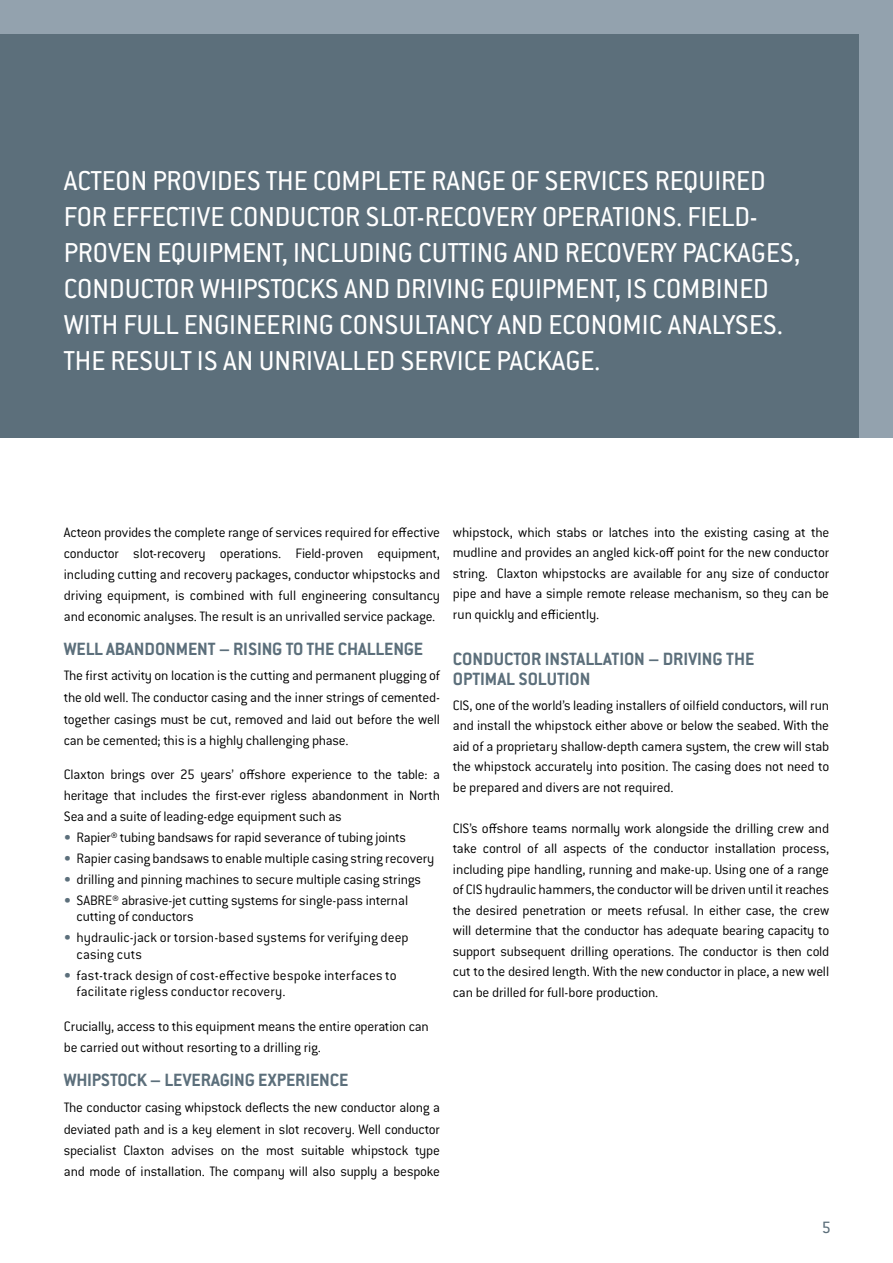
<style>
.page{position:relative;width:893px;height:1263px;background:#fff}
.page>*{position:absolute;margin:0;border:0;box-sizing:border-box;transform-origin:0 0}
.t1{font:30px/36px "Conduit ITC Std";color:#fff}
.t2{font:700 19.5px/20.4px "Conduit ITC Std";letter-spacing:-.005em;color:#5c6f7b}
.t3{font:18px "Conduit ITC Std";color:#5c6f7b}
.t4{font:300 15px/20.5px "Conduit ITC Std";letter-spacing:-.015em;color:#000;text-align:justify}
.t5{font:300 15px/16.5px "Conduit ITC Std";letter-spacing:.005em;color:#000}
.s1{font-weight:700;color:#5c6f7b}
</style>
<div class="page">
<div style="left:0;top:0;width:893px;height:438px;background:#93a2ae"></div>
<div style="left:0;top:34px;width:859px;height:404px;background:#5c6f7b"></div>
<p class="t1" style="left:64px;top:162px;width:738px">ACTEON PROVIDES THE COMPLETE RANGE OF SERVICES REQUIRED FOR EFFECTIVE CONDUCTOR SLOT-RECOVERY OPERATIONS. FIELD-PROVEN EQUIPMENT, INCLUDING CUTTING AND RECOVERY PACKAGES, CONDUCTOR WHIPSTOCKS AND DRIVING EQUIPMENT, IS COMBINED WITH FULL ENGINEERING CONSULTANCY AND ECONOMIC ANALYSES.<br>THE RESULT IS AN UNRIVALLED SERVICE PACKAGE.</p>
<p class="t4" style="left:64px;top:521px;width:378px;line-height:21px">Acteon provides the complete range of services required for effective conductor slot-recovery operations. Field-proven equipment, including cutting and recovery packages, conductor whipstocks and driving equipment, is combined with full engineering consultancy and economic analyses. The result is an unrivalled service package.</p>
<h2 class="t2" style="left:64px;top:638px;width:361px">WELL ABANDONMENT – RISING TO THE CHALLENGE</h2>
<p class="t4" style="left:64px;top:664px;width:378px;line-height:21.6px">The first activity on location is the cutting and permanent plugging of the old well. The conductor casing and the inner strings of cemented&shy;together casings must be cut, removed and laid out before the well can be cemented; this is a highly challenging phase.</p>
<p class="t4" style="left:64px;top:763px;width:378px;line-height:21px">Claxton brings over 25 years’ offshore experience to the table: a heritage that includes the first-ever rigless abandonment in North Sea and a suite of leading-edge equipment such as</p>
<p class="t4" style="left:64px;top:826px;width:344px"><span class="s1">•</span> Rapier® tubing bandsaws for rapid severance of tubing joints</p>
<p class="t4" style="left:64px;top:847px;width:372px"><span class="s1">•</span> Rapier casing bandsaws to enable multiple casing string recovery</p>
<p class="t4" style="left:64px;top:868px;width:359px"><span class="s1">•</span> drilling and pinning machines to secure multiple casing strings</p>
<p class="t4" style="left:77px;top:891px;width:333px;line-height:16.5px;text-indent:-13px"><span class="s1">•</span> SABRE® abrasive-jet cutting systems for single-pass internal cutting of conductors</p>
<p class="t5" style="left:77px;top:929px;width:334px;text-indent:-13px"><span class="s1">•</span> hydraulic-jack or torsion-based systems for verifying deep casing cuts</p>
<p class="t4" style="left:77px;top:966px;width:322px;line-height:16.5px;text-indent:-13px"><span class="s1">•</span> fast-track design of cost-effective bespoke interfaces to facilitate rigless conductor recovery.</p>
<p class="t4" style="left:64px;top:1015px;width:367px;line-height:21.5px">Crucially, access to this equipment means the entire operation can be carried out without resorting to a drilling rig.</p>
<h2 class="t2" style="left:64px;top:1069px;width:286px">WHIPSTOCK – LEVERAGING EXPERIENCE</h2>
<p class="t4" style="left:64px;top:1096px;width:378px;line-height:21.5px">The conductor casing whipstock deflects the new conductor along a deviated path and is a key element in slot recovery. Well conductor specialist Claxton advises on the most suitable whipstock type and mode of installation. The company will also supply a bespoke</p>
<p class="t4" style="left:453px;top:521px;width:378px">whipstock, which stabs or latches into the existing casing at the mudline and provides an angled kick-off point for the new conductor string. Claxton whipstocks are available for any size of conductor pipe and have a simple remote release mechanism, so they can be run quickly and efficiently.</p>
<h2 class="t2" style="left:453px;top:648px;width:303px">CONDUCTOR INSTALLATION – DRIVING THE<br>OPTIMAL SOLUTION</h2>
<p class="t4" style="left:453px;top:694px;width:378px">CIS, one of the world’s leading installers of oilfield conductors, will run and install the whipstock either above or below the seabed. With the aid of a proprietary shallow-depth camera system, the crew will stab the whipstock accurately into position. The casing does not need to be prepared and divers are not required.</p>
<p class="t4" style="left:453px;top:817px;width:378px">CIS’s offshore teams normally work alongside the drilling crew and take control of all aspects of the conductor installation process, including pipe handling, running and make-up. Using one of a range of CIS hydraulic hammers, the conductor will be driven until it reaches the desired penetration or meets refusal. I n either case, the crew will determine that the conductor has adequate bearing capacity to support subsequent drilling operations. The conductor is then cold cut to the desired length. With the new conductor in place, a new well can be drilled for full-bore production.</p>
<p class="t3" style="left:822px;top:1216px;width:11px">5</p>
</div>
